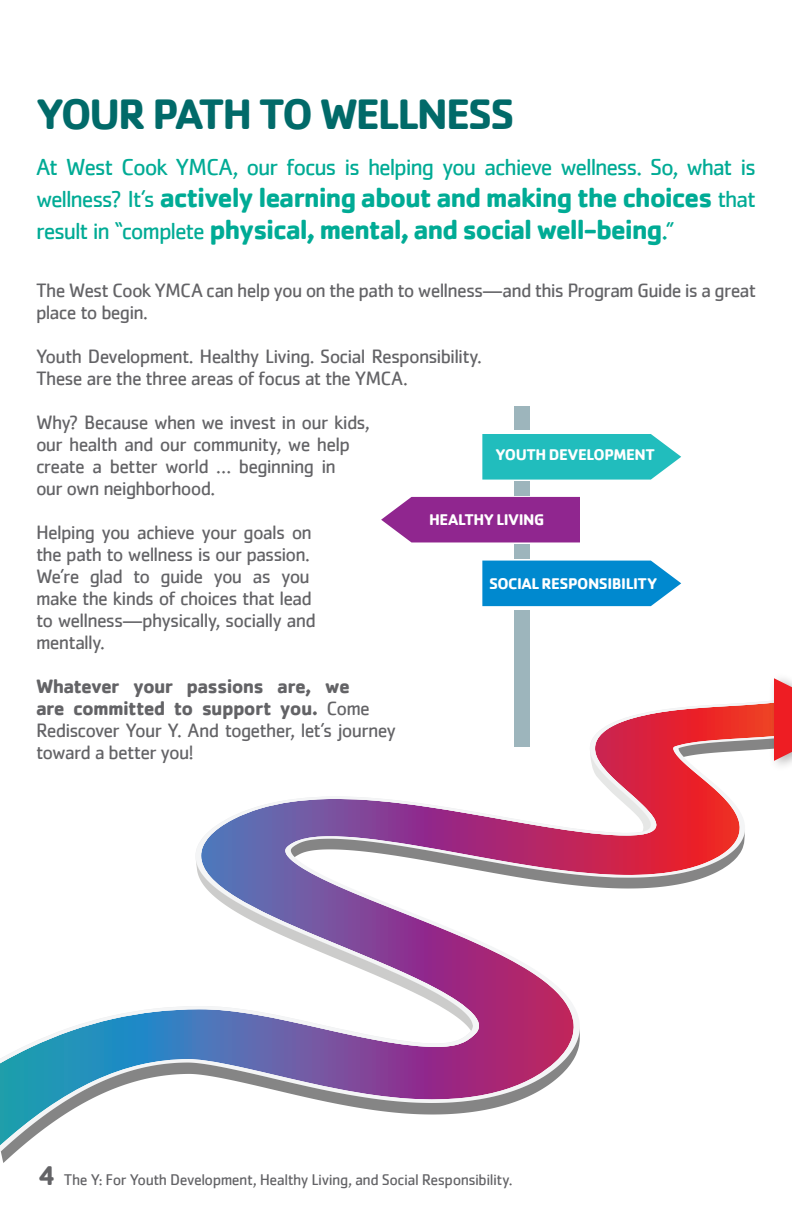
<style>
.page{position:relative;width:792px;height:1224px;background:#fff}
.page>*{position:absolute;margin:0;border:0;box-sizing:border-box;transform-origin:0 0}
.t1{font:700 44px "Cachet";letter-spacing:-.05em;color:#016a69}
.t2{font:700 28px/32px "Cachet";letter-spacing:-.045em;color:#00ab95}
.t3{font:24px "Cachet";letter-spacing:-.05em;color:#00ab95}
.t4{font:20px/22px "Cachet";letter-spacing:-.04em;color:#636366}
.t5{font:16px "Cachet";letter-spacing:-.03em;color:#636366}
.Subhead_2018{font:700 16px "Cachet";letter-spacing:-.03em;color:#fff}
.s1{font-weight:400;font-size:24px}
.s2{font-weight:400}
.s3{font-weight:700}
.s4{font-weight:700;font-size:28px}
</style>
<div class="page">
<svg style="left:0;top:799px;width:579px;height:352px"></svg>
<svg style="left:1px;top:1027px;width:579px;height:136px"></svg>
<svg style="left:196px;top:859px;width:277px;height:172px"></svg>
<svg style="left:291px;top:678px;width:501px;height:211px"></svg>
<svg style="left:482px;top:561px;width:199px;height:45px;background:#1391d2"></svg>
<svg style="left:381px;top:497px;width:199px;height:45px;background:#983697"></svg>
<svg style="left:482px;top:434px;width:199px;height:46px;background:#33c2c2"></svg>
<div style="left:514px;top:406px;width:16px;height:24px;background:#9db5bc"></div>
<div style="left:514px;top:481px;width:16px;height:14px;background:#9db5bc"></div>
<div style="left:514px;top:544px;width:16px;height:14px;background:#9db5bc"></div>
<div style="left:514px;top:610px;width:16px;height:137px;background:#9db5bc"></div>
<p class="t1" style="left:36px;top:86px;width:480px">YOUR PATH TO WELLNESS</p>
<p class="t3" style="left:36px;top:153px;width:721px">At West Cook YMCA, our focus is helping you achieve wellness. So, what is</p>
<p class="t2" style="left:36px;top:181px;width:721px"><span class="s1">wellness? It’s</span> actively learning about and making the choices <span class="s1">that result in “complete</span> physical, mental, and social well-being<span class="s2">.</span><span class="s1">”</span></p>
<p class="t4" style="left:36px;top:279px;width:722px">The West Cook YMCA can help you on the path to wellness—and this Program Guide is a great place to begin.</p>
<p class="t4" style="left:36px;top:345px;width:448px">Youth Development. Healthy Living. Social Responsibility.<br>These are the three areas of focus at the YMCA.</p>
<p class="t4" style="left:36px;top:411px;width:336px">Why? Because when we invest in our kids, our health and our community, we help create a better world … beginning in<br>our own neighborhood.</p>
<p class="t4" style="left:36px;top:521px;width:281px">Helping you achieve your goals on the path to wellness is our passion.<br>We’re glad to guide you as you make the kinds of choices that lead to wellness—physically, socially and mentally.</p>
<p class="t4" style="left:36px;top:675px;width:361px"><span class="s3">Whatever your passions are, we<br>are committed to support you.</span> Come Rediscover Your Y. And together, let’s journey toward a better you!</p>
<p class="Subhead_2018" style="left:496px;top:445px;width:161px">YOUTH DEVELOPMENT</p>
<p class="Subhead_2018" style="left:429px;top:509px;width:117px">HEALTHY LIVING</p>
<p class="Subhead_2018" style="left:489px;top:573px;width:170px">SOCIAL RESPONSIBILITY</p>
<p class="t5" style="left:38px;top:1170px;width:476px"><span class="s4">4</span> The Y: For Youth Development, Healthy Living, and Social Responsibility.</p>
</div>
